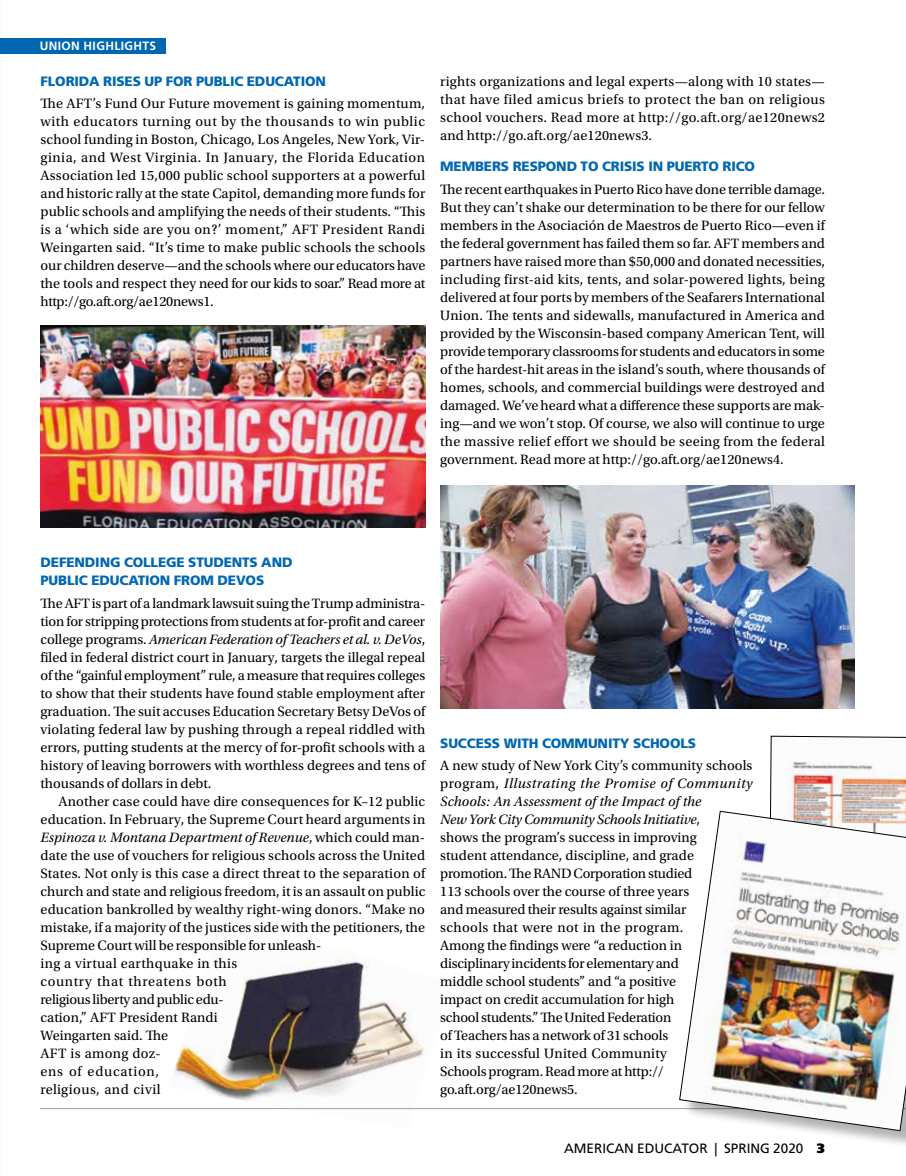
<style>
.page{position:relative;width:906px;height:1176px;background:#fff}
.page>*{position:absolute;margin:0;border:0;box-sizing:border-box;transform-origin:0 0}
.t1{font:14.25px/18px "Utopia Std";letter-spacing:-.005em;color:#000;text-align:justify}
.t2{font:900 13.5px/18px "Frutiger LT Std";letter-spacing:-.01em;color:#0067b1}
.t3{font:13.5px "Frutiger LT Std";color:#000}
.t4{font:700 12px "Frutiger LT Std";letter-spacing:.03em;color:#fff}
.s1{font-style:italic}
.s2{font-weight:900}
</style>
<div class="page">
<img style="left:770px;top:735px;width:135px;height:75px">
<img style="left:168px;top:951px;width:284px;height:159px">
<hr style="left:40px;top:1107px;width:865px;height:1px;background:#9fa1a4">
<div style="left:0;top:38px;width:165px;height:16px;background:#0067b1"></div>
<img style="left:440px;top:485px;width:414px;height:222px">
<div style="left:682px;top:813px;width:223px;height:335px;background:#000;opacity:.3"></div>
<img style="left:679px;top:810px;width:226px;height:320px">
<img style="left:40px;top:326px;width:385px;height:201px">
<p class="t4" style="left:40px;top:39px;width:118px">UNION HIGHLIGHTS</p>
<p class="t2" style="left:40px;top:72px;width:287px">FLORIDA RISES UP FOR PUBLIC EDUCATION</p>
<p class="t1" style="left:40px;top:95px;width:386px">The AFT’s Fund Our Future movement is gaining momentum, with educators turning out by the thousands to win public school funding in Boston, Chicago, Los Angeles, New York, Vir&shy;ginia, and West Virginia. In January, the Florida Education Association led 15,000 public school supporters at a powerful and historic rally at the state Capitol, demanding more funds for public schools and amplifying the needs of their students. “This is a ‘which side are you on?’ moment,” AFT President Randi Weingarten said. “It’s time to make public schools the schools our children deserve—and the schools where our educators have the tools and respect they need for our kids to soar.” Read more at http://go.aft.org/ae120news1.</p>
<p class="t1" style="left:440px;top:72px;width:386px">rights organizations and legal experts—along with 10 states— that have filed amicus briefs to protect the ban on religious school vouchers. Read more at http://go.aft.org/ae120news2 and http://go.aft.org/ae120news3.</p>
<p class="t2" style="left:440px;top:157px;width:316px">MEMBERS RESPOND TO CRISIS IN PUERTO RICO</p>
<p class="t1" style="left:440px;top:180px;width:387px">The recent earthquakes in Puerto Rico have done terrible damage.<br>But they can’t shake our determination to be there for our fellow members in the Asociación de Maestros de Puerto Rico—even if the federal government has failed them so far. AFT members and partners have raised more than $50,000 and donated necessities, including first-aid kits, tents, and solar-powered lights, being delivered at four ports by members of the Seafarers International Union. The tents and sidewalls, manufactured in America and provided by the Wisconsin-based company American Tent, will provide temporary classrooms for students and educators in some of the hardest-hit areas in the island’s south, where thousands of homes, schools, and commercial buildings were destroyed and damaged. We’ve heard what a difference these supports are mak&shy;ing—and we won’t stop. Of course, we also will continue to urge the massive relief effort we should be seeing from the federal government. Read more at http://go.aft.org/ae120news4.</p>
<p class="t2" style="left:40px;top:553px;width:253px">DEFENDING COLLEGE STUDENTS AND<br>PUBLIC EDUCATION FROM DEVOS</p>
<p class="t1" style="left:40px;top:594px;width:387px">The AFT is part of a landmark lawsuit suing the Trump administra&shy;tion for stripping protections from students at for-profit and career college programs. <span class="s1">American Federation of Teachers et al. v. DeVos</span>, filed in federal district court in January, targets the illegal repeal of the “gainful employment” rule, a measure that requires colleges to show that their students have found stable employment after graduation. The suit accuses Education Secretary Betsy DeVos of violating federal law by pushing through a repeal riddled with errors, putting students at the mercy of for-profit schools with a history of leaving borrowers with worthless degrees and tens of thousands of dollars in debt.</p>
<p class="t1" style="left:40px;top:792px;width:387px;text-align:left;text-indent:18px">Another case could have dire consequences for K–12 public education. In February, the Supreme Court heard arguments in <span class="s1">Espinoza v. Montana Department of Revenue</span>, which could man&shy;date the use of vouchers for religious schools across the United States. Not only is this case a direct threat to the separation of church and state and religious freedom, it is an assault on public education bankrolled by wealthy right-wing donors. “Make no mistake, if a majority of the justices side with the petitioners, the Supreme Court will be responsible for unleash-<br>ing a virtual earthquake in this<br>country that threatens both<br>religious liberty and public edu-<br>cation,” AFT President Randi<br>Weingarten said. The<br>AFT is among doz-<br>ens of education,<br>religious, and civil</p>
<p class="t2" style="left:440px;top:733px;width:257px">SUCCESS WITH COMMUNITY SCHOOLS</p>
<p class="t1" style="left:440px;top:756px;width:313px;text-align:left">A new study of New York City’s community schools program, <span class="s1">Illustrating the Promise of Community Schools: An Assessment of the Impact of the<br>New York City Community Schools Initiative</span>,<br>shows the program’s success in improving<br>student attendance, discipline, and grade promotion. The RAND Corporation studied<br>113 schools over the course of three years<br>and measured their results against similar<br>schools that were not in the program.<br>Among the findings were “a reduction in disciplinary incidents for elementary and<br>middle school students” and “a positive<br>impact on credit accumulation for high<br>school students.” The United Federation<br>of Teachers has a network of 31 schools<br>in its successful United Community<br>Schools program. Read more at http:// go.aft.org/ae120news5.</p>
<p class="t3" style="left:564px;top:1139px;width:262px">AMERICAN EDUCATOR | SPRING 2020 <span class="s2">3</span></p>
</div>
